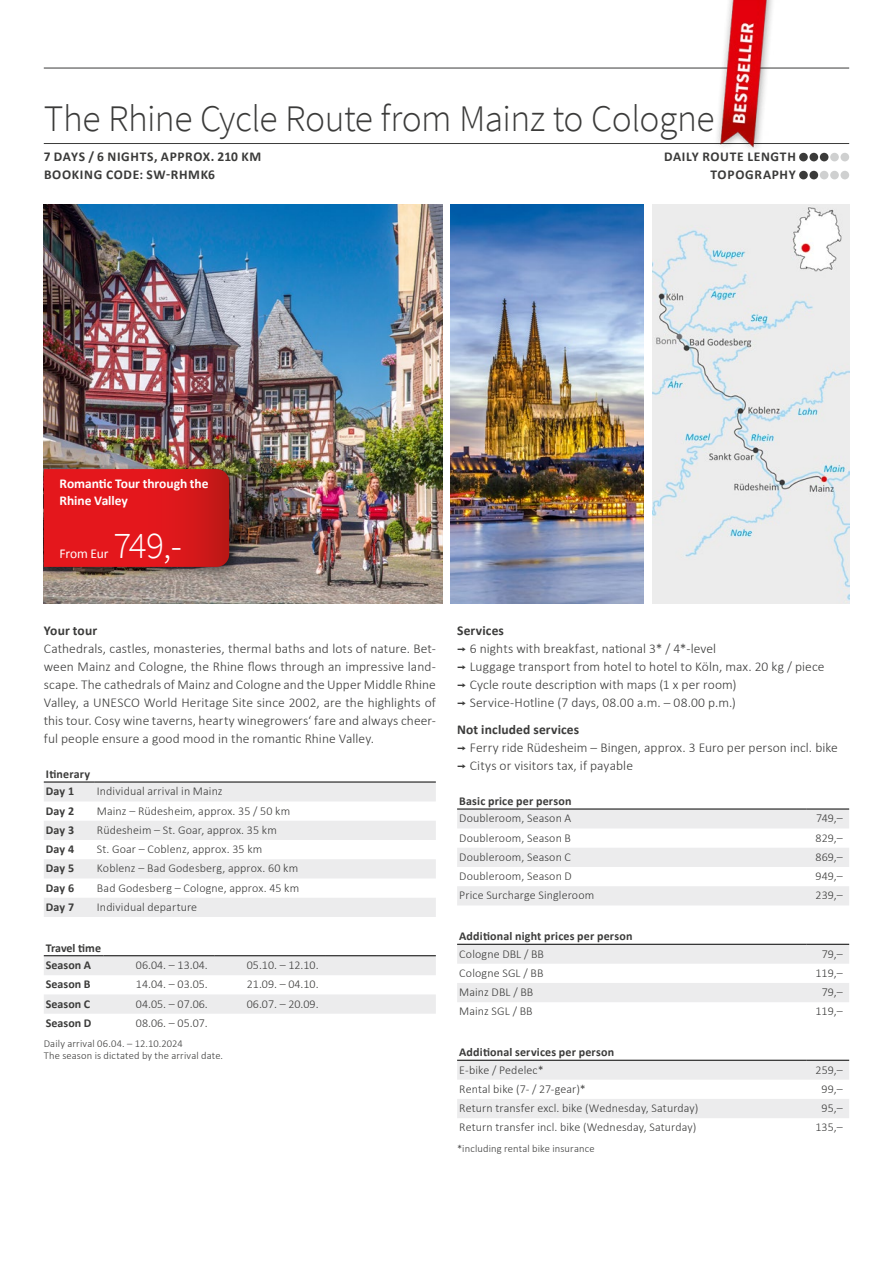
<style>
.page{position:relative;width:893px;height:1263px;background:#fff}
.page>*{position:absolute;margin:0;border:0;box-sizing:border-box;transform-origin:0 0}
.t1{font:300 37.5px "Source Sans Pro";letter-spacing:-.015em;color:#3b3b3a}
.t2{font:300 37.5px "Source Sans Pro";color:#fff}
.t3{font:300 13.5px/18px "Calibri";letter-spacing:.005em;color:#3b3b3a}
.t4{font:700 13.5px/18px "Calibri";letter-spacing:.05em;color:#3b3b3a}
.t5{font:700 13.5px/17.2px "Calibri";letter-spacing:-.005em;color:#fff}
.t6{font:700 13.5px "Calibri";letter-spacing:.005em;color:#3b3b3a}
.t7{font:13.5px "Calibri";letter-spacing:-.01em;color:#fff}
.t8{font:300 12px "Calibri";letter-spacing:.01em;color:#3b3b3a}
.t9{font:700 12px/17.7px "Calibri";letter-spacing:.015em;color:#3b3b3a}
.t10{font:300 10.5px/12px "Calibri";letter-spacing:.015em;color:#3b3b3a}
.s1{font-weight:700}
.s2{font-family:"Interstate";font-weight:400}
</style>
<div class="page">
<img style="left:44px;top:204px;width:398px;height:400px">
<img style="left:451px;top:204px;width:193px;height:400px">
<img style="left:652px;top:204px;width:197px;height:400px">
<div style="left:40px;top:463px;width:204px;height:116px;background:#000;opacity:.45"></div>
<svg style="left:44px;top:469px;width:185px;height:98px;background:#dc171b"></svg>
<hr style="left:44px;top:143px;width:805px;height:1px;background:#3b3b3a">
<hr style="left:44px;top:68px;width:805px;height:1px;background:#3b3b3a">
<div style="left:799px;top:153px;width:9px;height:8px;background:#3b3b3a;border-radius:50%"></div>
<div style="left:809px;top:153px;width:9px;height:8px;background:#3b3b3a;border-radius:50%"></div>
<div style="left:820px;top:153px;width:8px;height:8px;background:#3b3b3a;border-radius:50%"></div>
<div style="left:830px;top:153px;width:9px;height:8px;background:#cfd0d0;border-radius:50%"></div>
<div style="left:840px;top:153px;width:9px;height:8px;background:#cfd0d0;border-radius:50%"></div>
<div style="left:799px;top:171px;width:9px;height:8px;background:#3b3b3a;border-radius:50%"></div>
<div style="left:809px;top:171px;width:9px;height:8px;background:#3b3b3a;border-radius:50%"></div>
<div style="left:820px;top:171px;width:8px;height:8px;background:#cfd0d0;border-radius:50%"></div>
<div style="left:830px;top:171px;width:9px;height:8px;background:#cfd0d0;border-radius:50%"></div>
<div style="left:840px;top:171px;width:9px;height:8px;background:#cfd0d0;border-radius:50%"></div>
<img style="left:711px;top:0;width:68px;height:149px">
<svg style="left:44px;top:783px;width:392px;height:134px;fill:#ececed"></svg>
<hr style="left:44px;top:782px;width:51px;height:1px;background:#000">
<hr style="left:95px;top:782px;width:341px;height:1px;background:#000">
<svg style="left:44px;top:956px;width:392px;height:58px"></svg>
<hr style="left:44px;top:955px;width:59px;height:1px;background:#000">
<hr style="left:103px;top:955px;width:111px;height:1px;background:#000">
<hr style="left:214px;top:955px;width:111px;height:1px;background:#000">
<hr style="left:325px;top:955px;width:111px;height:1px;background:#000">
<svg style="left:457px;top:810px;width:392px;height:95px"></svg>
<hr style="left:457px;top:809px;width:349px;height:1px;background:#000">
<hr style="left:806px;top:809px;width:43px;height:1px;background:#000">
<svg style="left:457px;top:945px;width:392px;height:57px"></svg>
<hr style="left:457px;top:944px;width:349px;height:1px;background:#000">
<hr style="left:806px;top:944px;width:43px;height:1px;background:#000">
<svg style="left:457px;top:1061px;width:392px;height:57px"></svg>
<hr style="left:457px;top:1060px;width:349px;height:1px;background:#000">
<hr style="left:806px;top:1060px;width:43px;height:1px;background:#000">
<h1 class="t1" style="left:44px;top:96px;width:672px">The Rhine Cycle Route from Mainz to Cologne</h1>
<p class="t4" style="left:44px;top:147px;width:219px">7 DAYS / 6 NIGHTS, APPROX. 210 KM<br>BOOKING CODE: SW-RHMK6</p>
<p class="t4" style="left:664px;top:147px;width:133px;text-align:right">DAILY ROUTE LENGTH<br>TOPOGRAPHY</p>
<p class="t5" style="left:60px;top:474px;width:150px">Romantic Tour through the<br>Rhine Valley</p>
<h1 class="t2" style="left:114px;top:522px;width:70px">749,-</h1>
<p class="t7" style="left:60px;top:544px;width:50px">From Eur</p>
<p class="t6" style="left:44px;top:621px;width:55px">Your tour</p>
<p class="t3" style="left:44px;top:640px;width:394px;text-align:justify">Cathedrals, castles, monasteries, thermal baths and lots of nature. Bet&shy;ween Mainz and Cologne, the Rhine flows through an impressive land&shy;scape. The cathedrals of Mainz and Cologne and the Upper Middle Rhine Valley, a UNESCO World Heritage Site since 2002, are the highlights of this tour. Cosy wine taverns, hearty winegrowers‘ fare and always cheer&shy;ful people ensure a good mood in the romantic Rhine Valley.</p>
<p class="t9" style="left:46px;top:764px;width:46px">Itinerary<br>Day 1</p>
<p class="t8" style="left:97px;top:784px;width:127px">Individual arrival in Mainz</p>
<p class="t9" style="left:46px;top:801px;width:30px">Day 2</p>
<p class="t8" style="left:97px;top:803px;width:195px">Mainz – Rüdesheim, approx. 35 / 50 km</p>
<p class="t9" style="left:46px;top:821px;width:30px">Day 3</p>
<p class="t8" style="left:97px;top:822px;width:181px">Rüdesheim – St. Goar, approx. 35 km</p>
<p class="t9" style="left:46px;top:840px;width:30px">Day 4</p>
<p class="t8" style="left:97px;top:842px;width:167px">St. Goar – Coblenz, approx. 35 km</p>
<p class="t9" style="left:46px;top:859px;width:30px">Day 5</p>
<p class="t8" style="left:97px;top:861px;width:203px">Koblenz – Bad Godesberg, approx. 60 km</p>
<p class="t9" style="left:46px;top:878px;width:30px">Day 6</p>
<p class="t8" style="left:97px;top:880px;width:204px">Bad Godesberg – Cologne, approx. 45 km</p>
<p class="t9" style="left:46px;top:898px;width:30px">Day 7</p>
<p class="t8" style="left:97px;top:899px;width:102px">Individual departure</p>
<p class="t9" style="left:46px;top:938px;width:57px">Travel time<br>Season A</p>
<p class="t8" style="left:136px;top:958px;width:73px">06.04. – 13.04.</p>
<p class="t8" style="left:247px;top:958px;width:73px">05.10. – 12.10.</p>
<p class="t9" style="left:46px;top:975px;width:46px">Season B</p>
<p class="t8" style="left:136px;top:977px;width:73px">14.04. – 03.05.</p>
<p class="t8" style="left:247px;top:977px;width:73px">21.09. – 04.10.</p>
<p class="t9" style="left:46px;top:994px;width:46px">Season C</p>
<p class="t8" style="left:136px;top:996px;width:73px">04.05. – 07.06.</p>
<p class="t8" style="left:247px;top:996px;width:73px">06.07. – 20.09.</p>
<p class="t9" style="left:46px;top:1014px;width:47px">Season D</p>
<p class="t8" style="left:136px;top:1015px;width:73px">08.06. – 05.07.</p>
<p class="t10" style="left:44px;top:1038px;width:181px">Daily arrival 06.04. – 12.10.2024<br>The season is dictated by the arrival date.</p>
<p class="t3" style="left:457px;top:622px;width:369px"><span class="s1">Services<br></span><span class="s2">¬</span> 6 nights with breakfast, national 3* / 4*-level<br><span class="s2">¬</span> Luggage transport from hotel to hotel to Köln, max. 20 kg / piece <span class="s2">¬</span> Cycle route description with maps (1 x per room)<br><span class="s2">¬</span> Service-Hotline (7 days, 08.00 a.m. – 08.00 p.m.)</p>
<p class="t3" style="left:457px;top:721px;width:382px"><span class="s1">Not included services<br></span><span class="s2">¬</span> Ferry ride Rüdesheim – Bingen, approx. 3 Euro per person incl. bike <span class="s2">¬</span> Citys or visitors tax, if payable</p>
<p class="t9" style="left:459px;top:791px;width:114px">Basic price per person</p>
<p class="t8" style="left:459px;top:811px;width:114px">Doubleroom, Season A</p>
<p class="t8" style="left:816px;top:811px;width:28px">749,–</p>
<p class="t8" style="left:459px;top:830px;width:113px">Doubleroom, Season B</p>
<p class="t8" style="left:815px;top:830px;width:29px">829,–</p>
<p class="t8" style="left:459px;top:849px;width:113px">Doubleroom, Season C</p>
<p class="t8" style="left:815px;top:849px;width:29px">869,–</p>
<p class="t8" style="left:459px;top:869px;width:114px">Doubleroom, Season D</p>
<p class="t8" style="left:815px;top:869px;width:29px">949,–</p>
<p class="t8" style="left:459px;top:888px;width:137px">Price Surcharge Singleroom</p>
<p class="t8" style="left:816px;top:888px;width:29px">239,–</p>
<p class="t9" style="left:459px;top:927px;width:175px">Additional night prices per person</p>
<p class="t8" style="left:459px;top:946px;width:86px">Cologne DBL / BB</p>
<p class="t8" style="left:822px;top:946px;width:23px">79,–</p>
<p class="t8" style="left:459px;top:965px;width:86px">Cologne SGL / BB</p>
<p class="t8" style="left:816px;top:965px;width:29px">119,–</p>
<p class="t8" style="left:459px;top:985px;width:76px">Mainz DBL / BB</p>
<p class="t8" style="left:822px;top:985px;width:23px">79,–</p>
<p class="t8" style="left:459px;top:1004px;width:75px">Mainz SGL / BB</p>
<p class="t8" style="left:816px;top:1004px;width:29px">119,–</p>
<p class="t9" style="left:459px;top:1043px;width:156px">Additional services per person</p>
<p class="t8" style="left:459px;top:1062px;width:86px">E-bike / Pedelec*</p>
<p class="t8" style="left:816px;top:1062px;width:29px">259,–</p>
<p class="t8" style="left:459px;top:1081px;width:128px">Rental bike (7- / 27-gear)*</p>
<p class="t8" style="left:822px;top:1081px;width:23px">99,–</p>
<p class="t8" style="left:459px;top:1101px;width:241px">Return transfer excl. bike (Wednesday, Saturday)</p>
<p class="t8" style="left:822px;top:1101px;width:23px">95,–</p>
<p class="t8" style="left:459px;top:1120px;width:238px">Return transfer incl. bike (Wednesday, Saturday)</p>
<p class="t8" style="left:815px;top:1120px;width:29px">135,–</p>
<p class="t10" style="left:457px;top:1142px;width:139px">*including rental bike insurance</p>
</div>
